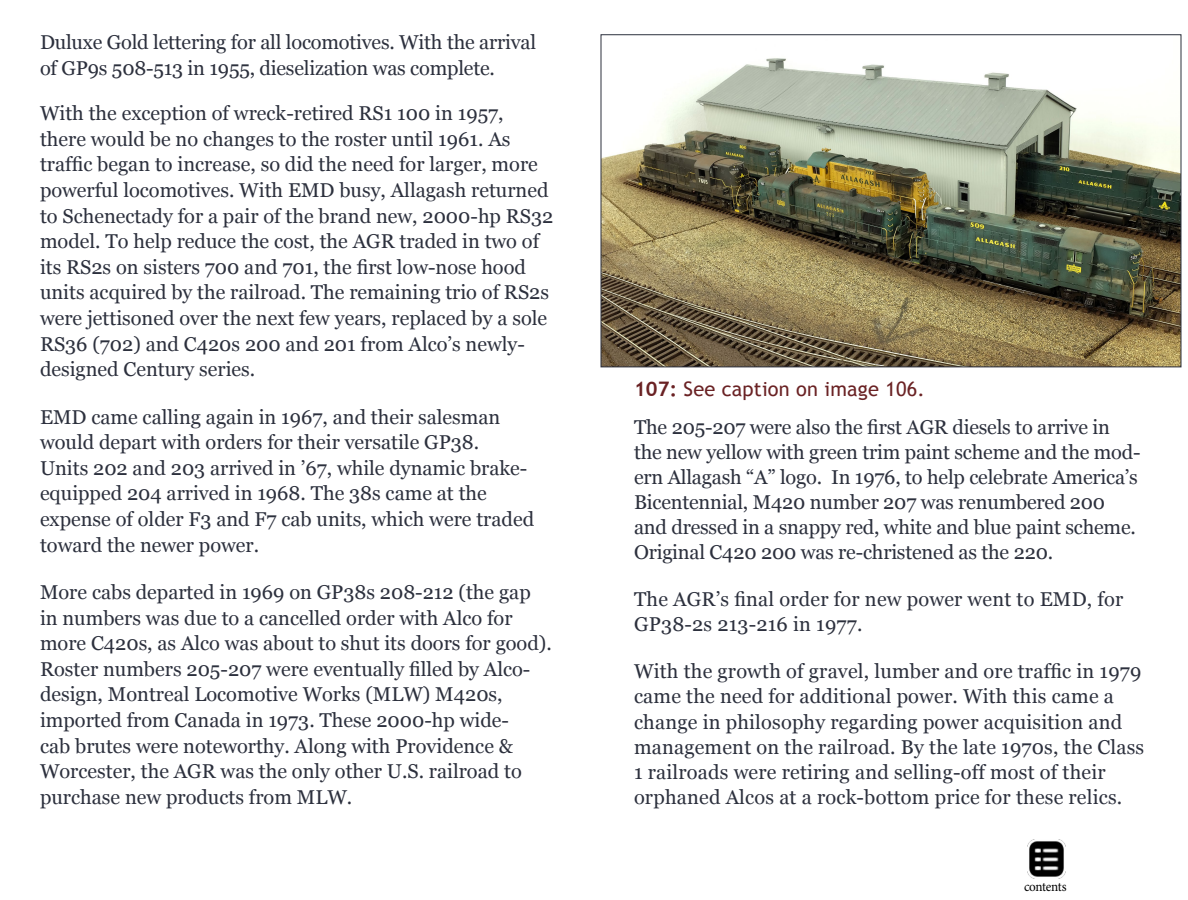
<style>
.page{position:relative;width:1188px;height:900px;background:#fff}
.page>*{position:absolute;margin:0;border:0;box-sizing:border-box;transform-origin:0 0}
.t1{font:20px/25.6px "Georgia";color:#2c303d}
.t2{font:20px "Trebuchet MS";letter-spacing:.01em;color:#6a2224}
.t3{font:14px "Minion Pro";letter-spacing:-.025em;color:#000;scale:.94 1}
.s1{font-weight:700}
</style>
<div class="page">
<img style="left:603px;top:58px;width:576px;height:307px">
<img style="left:1027px;top:840px;width:39px;height:39px">
<p class="t1" style="left:40px;top:30px;width:498px">Duluxe Gold lettering for all locomotives. With the arrival of GP9s 508-513 in 1955, dieselization was complete.</p>
<p class="t1" style="left:40px;top:101px;width:515px">With the exception of wreck-retired RS1 100 in 1957, there would be no changes to the roster until 1961. As traffic began to increase, so did the need for larger, more powerful locomotives. With EMD busy, Allagash returned to Schenectady for a pair of the brand new, 2000-hp RS32 model. To help reduce the cost, the AGR traded in two of its RS2s on sisters 700 and 701, the first low-nose hood units acquired by the railroad. The remaining trio of RS2s were jettisoned over the next few years, replaced by a sole RS36 (702) and C420s 200 and 201 from Alco’s newly&shy;designed Century series.</p>
<p class="t1" style="left:40px;top:404px;width:496px">EMD came calling again in 1967, and their salesman would depart with orders for their versatile GP38.<br>Units 202 and 203 arrived in ’67, while dynamic brake&shy;equipped 204 arrived in 1968. The 38s came at the expense of older F3 and F7 cab units, which were traded toward the newer power.</p>
<p class="t1" style="left:40px;top:580px;width:513px">More cabs departed in 1969 on GP38s 208-212 (the gap in numbers was due to a cancelled order with Alco for more C420s, as Alco was about to shut its doors for good).<br>Roster numbers 205-207 were eventually filled by Alco&shy;design, Montreal Locomotive Works (MLW) M420s, imported from Canada in 1973. These 2000-hp wide-<br>cab brutes were noteworthy. Along with Providence &amp; Worcester, the AGR was the only other U.S. railroad to purchase new products from MLW.</p>
<p class="t2" style="left:634px;top:377px;width:292px"><span class="s1">107:</span> See caption on image 106.</p>
<p class="t1" style="left:634px;top:415px;width:508px;line-height:25.1px">The 205-207 were also the first AGR diesels to arrive in the new yellow with green trim paint scheme and the mod&shy;ern Allagash “A” logo. In 1976, to help celebrate America’s Bicentennial, M420 number 207 was renumbered 200 and dressed in a snappy red, white and blue paint scheme.<br>Original C420 200 was re-christened as the 220.</p>
<p class="t1" style="left:634px;top:587px;width:491px;line-height:25.1px">The AGR’s final order for new power went to EMD, for<br>GP38-2s 213-216 in 1977.</p>
<p class="t1" style="left:634px;top:659px;width:512px;line-height:25.1px">With the growth of gravel, lumber and ore traffic in 1979 came the need for additional power. With this came a change in philosophy regarding power acquisition and management on the railroad. By the late 1970s, the Class 1 railroads were retiring and selling-off most of their orphaned Alcos at a rock-bottom price for these relics.</p>
<p class="t3" style="left:1024px;top:877px;width:47px">contents</p>
</div>
